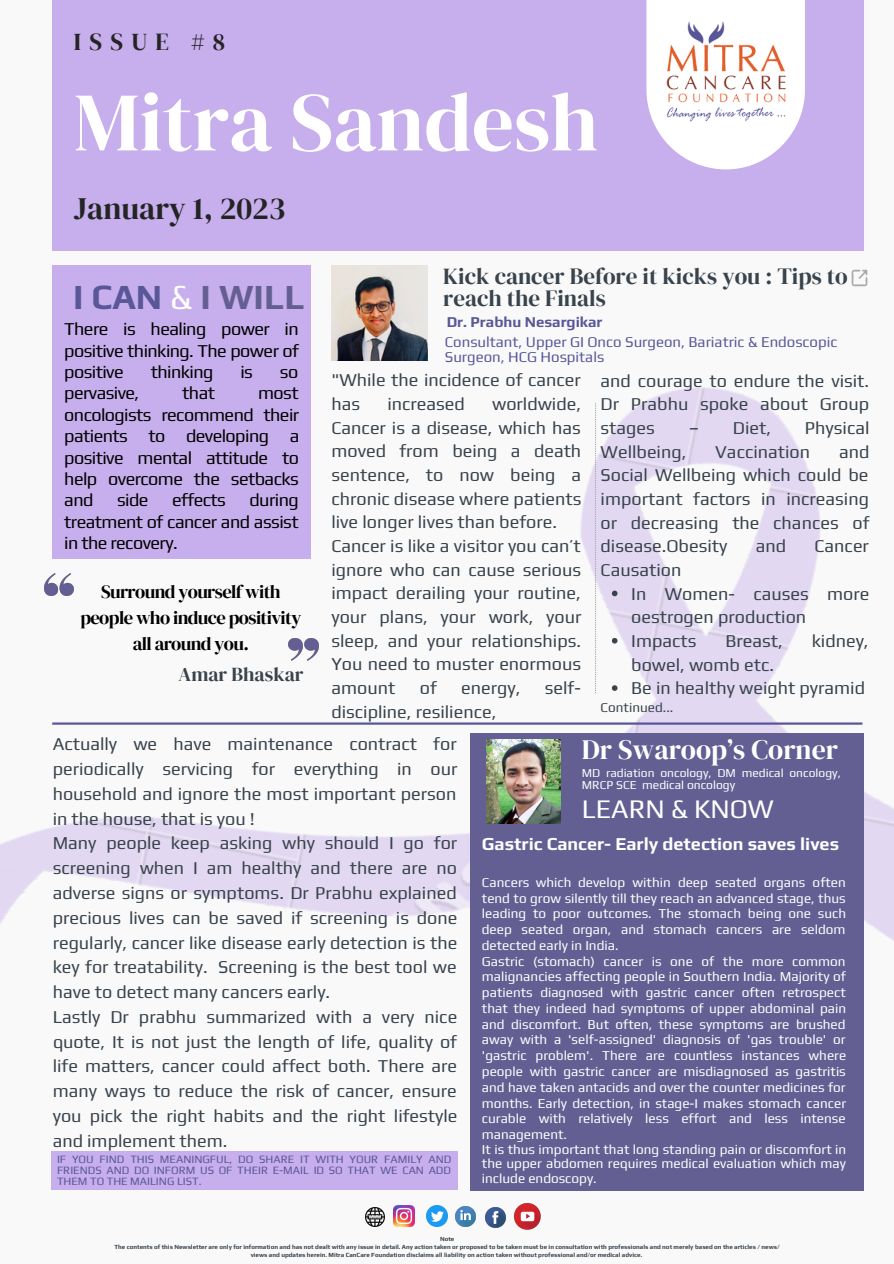
<style>
.page{position:relative;width:894px;height:1264px;background:#fff}
.page>*{position:absolute;margin:0;border:0;box-sizing:border-box;transform-origin:0 0}
.t1{font:82.95px "DM Serif Display";color:#fff}
.t2{font:700 35.1px "Play";color:#645f93}
.t3{font:31.2px "DM Serif Display";color:#232424}
.t4{font:27.75px "DM Serif Display";color:#fff}
.t5{font:26.7px "Play";color:#fff}
.t6{font:24.3px "DM Serif Display";letter-spacing:.34em;color:#232424}
.t7{font:23.1px/22.5px "DM Serif Display";color:#39434c}
.t8{font:19.65px "DM Serif Display";color:#39434c}
.t9{font:18.6px/26px "DM Serif Display";letter-spacing:-.03em;color:#000;text-align:center}
.t10{font:18px/23.7px "Play";color:#39434c}
.t11{font:18px/21.5px "Play";letter-spacing:-.03em;color:#000;text-align:justify}
.t12{font:700 18px "Play";color:#fff}
.t13{font:15px/14.7px "Play";color:#595798}
.t14{font:700 15px "Play";color:#595798}
.t15{font:13.5px/15.6px "Play";color:#fff}
.t16{font:13.5px "Play";color:#39434c}
.t17{font:12px/12px "Play";color:#fff}
.t18{font:11.1px/11.1px "Play";color:#595798;text-align:justify}
.t19{font:700 6.15px/8.2px "Play";color:#39434c;text-align:center}
.s1{color:#595798}
.s2{font-weight:400;color:#fff}
</style>
<div class="page">
<div style="left:0;top:0;width:893px;height:1263px;background:#f9f9f9"></div>
<div style="left:52px;top:0;width:810px;height:251px;background:#c7aeec"></div>
<img style="left:0;top:334px;width:893px;height:893px">
<div style="left:470px;top:733px;width:393px;height:457px;background:#645f93"></div>
<div style="left:53px;top:265px;width:257px;height:293px;background:#c7aeec"></div>
<svg style="left:646px;top:0;width:158px;height:169px"></svg>
<img style="left:657px;top:4px;width:136px;height:136px">
<div style="left:51px;top:1151px;width:406px;height:38px;background:#c7aeec"></div>
<img style="left:289px;top:638px;width:29px;height:23px">
<img style="left:44px;top:573px;width:30px;height:22px">
<img style="left:485px;top:1207px;width:21px;height:21px">
<img style="left:455px;top:1206px;width:22px;height:21px">
<img style="left:426px;top:1204px;width:21px;height:22px">
<img style="left:393px;top:1204px;width:21px;height:22px">
<img style="left:365px;top:1207px;width:19px;height:19px">
<img style="left:514px;top:1203px;width:27px;height:27px">
<svg style="left:594px;top:403px;width:2px;height:290px"></svg>
<img style="left:851px;top:269px;width:17px;height:18px">
<img style="left:331px;top:265px;width:96px;height:95px">
<hr style="left:52px;top:722px;width:810px;height:2px;background:#595798">
<img style="left:486px;top:739px;width:74px;height:84px">
<svg style="left:611px;top:590px;width:6px;height:6px"></svg>
<svg style="left:611px;top:638px;width:6px;height:5px"></svg>
<svg style="left:611px;top:685px;width:6px;height:6px"></svg>
<h3 class="t6" style="left:74px;top:25px;width:153px">ISSUE #8</h3>
<h1 class="t1" style="left:74px;top:64px;width:526px">Mitra Sandesh</h1>
<h3 class="t3" style="left:74px;top:186px;width:213px">January 1, 2023</h3>
<h2 class="t2" style="left:73px;top:276px;width:233px"><span class="s1">I CAN</span> <span class="s2">&amp;</span> I WILL</h2>
<p class="t11" style="left:64px;top:318px;width:236px">There is healing power in positive thinking. The power of positive</p>
<p class="t11" style="left:151px;top:361px;width:64px">thinking</p>
<p class="t11" style="left:240px;top:361px;width:14px">is</p>
<p class="t11" style="left:280px;top:361px;width:20px">so</p>
<p class="t11" style="left:64px;top:382px;width:76px">pervasive,</p>
<p class="t11" style="left:182px;top:382px;width:34px">that</p>
<p class="t11" style="left:64px;top:382px;width:236px;text-indent:194px">most oncologists recommend their patients to developing a positive mental attitude to help overcome the setbacks and</p>
<p class="t11" style="left:117px;top:489px;width:33px">side</p>
<p class="t11" style="left:172px;top:489px;width:55px">effects</p>
<p class="t11" style="left:64px;top:489px;width:236px;text-indent:185px">during treatment of cancer and assist in the recovery.</p>
<p class="t9" style="left:80px;top:578px;width:222px">Surround yourself with people who induce positivity all around you.</p>
<p class="t8" style="left:178px;top:660px;width:126px">Amar Bhaskar</p>
<p class="t7" style="left:443px;top:264px;width:406px">Kick cancer Before it kicks you : Tips to reach the Finals</p>
<p class="t14" style="left:446px;top:313px;width:157px">Dr. Prabhu Nesargikar</p>
<p class="t13" style="left:444px;top:334px;width:394px">Consultant, Upper GI Onco Surgeon, Bariatric &amp; Endoscopic<br>Surgeon, HCG Hospitals</p>
<p class="t10" style="left:331px;top:368px;width:251px">"While the incidence of cancer has</p>
<p class="t10" style="left:331px;top:392px;width:251px;text-indent:161px">worldwide,<br>Cancer is a disease, which has moved from being a death sentence, to now being a chronic disease where patients live longer lives than before.<br>Cancer is like a visitor you can’t ignore who can cause serious impact derailing your routine, your plans, your work, your sleep, and your relationships.<br>You need to muster enormous amount</p>
<p class="t10" style="left:387px;top:392px;width:79px">increased</p>
<p class="t10" style="left:419px;top:675px;width:19px">of</p>
<p class="t10" style="left:461px;top:675px;width:61px">energy,</p>
<p class="t10" style="left:544px;top:675px;width:38px">self-</p>
<p class="t10" style="left:331px;top:699px;width:166px">discipline, resilience,</p>
<p class="t10" style="left:600px;top:368px;width:270px;text-align:justify">and courage to endure the visit.<br>Dr Prabhu spoke about Group stages</p>
<p class="t10" style="left:688px;top:416px;width:84px">– Diet,</p>
<p class="t10" style="left:804px;top:416px;width:66px">Physical</p>
<p class="t10" style="left:600px;top:439px;width:87px">Wellbeing,</p>
<p class="t10" style="left:715px;top:439px;width:96px">Vaccination</p>
<p class="t10" style="left:600px;top:439px;width:270px;text-align:justify;text-indent:238px">and Social Wellbeing which could be important factors in increasing or decreasing the chances of disease.Obesity</p>
<p class="t10" style="left:755px;top:534px;width:32px">and</p>
<p class="t10" style="left:814px;top:534px;width:56px">Cancer</p>
<p class="t10" style="left:600px;top:557px;width:82px">Causation</p>
<p class="t10" style="left:631px;top:581px;width:240px">In Women- causes more oestrogen production<br>Impacts</p>
<p class="t10" style="left:725px;top:628px;width:59px">Breast,</p>
<p class="t10" style="left:811px;top:628px;width:58px">kidney,</p>
<p class="t10" style="left:631px;top:652px;width:235px">bowel, womb etc.<br>Be in healthy weight pyramid</p>
<p class="t16" style="left:600px;top:699px;width:74px">Continued...</p>
<p class="t10" style="left:53px;top:731px;width:406px;line-height:24.8px">Actually we have maintenance contract for periodically servicing for everything in our household and ignore the most important person in the house, that is you !<br>Many people keep asking why should I go for screening when I am healthy and there are no adverse signs or symptoms. Dr Prabhu explained precious lives can be saved if screening is done regularly, cancer like disease early detection is the key for treatability. Screening is the best tool we have to detect many cancers early.<br>Lastly Dr prabhu summarized with a very nice quote, It is not just the length of life, quality of life matters, cancer could affect both. There are many ways to reduce the risk of cancer, ensure you pick the right habits and the right lifestyle and implement them.</p>
<p class="t18" style="left:57px;top:1153px;width:396px">IF YOU FIND THIS MEANINGFUL, DO SHARE IT WITH YOUR FAMILY AND FRIENDS AND DO INFORM US OF THEIR E-MAIL ID SO THAT WE CAN ADD THEM TO THE MAILING LIST.</p>
<h3 class="t4" style="left:581px;top:730px;width:257px">Dr Swaroop’s Corner</h3>
<h3 class="t5" style="left:581px;top:793px;width:193px">LEARN &amp; KNOW</h3>
<p class="t12" style="left:481px;top:832px;width:358px">Gastric Cancer- Early detection saves lives</p>
<p class="t15" style="left:481px;top:874px;width:366px">Cancers which develop within deep seated organs often tend to grow silently till they reach an advanced stage, thus leading to poor outcomes. The stomach being one such deep seated organ, and stomach cancers are seldom detected early in India.<br>Gastric (stomach) cancer is one of the more common malignancies affecting people in Southern India. Majority of patients diagnosed with gastric cancer often retrospect that they indeed had symptoms of upper abdominal pain and discomfort. But often, these symptoms are brushed away with a 'self-assigned' diagnosis of 'gas trouble' or 'gastric problem'. There are countless instances where people with gastric cancer are misdiagnosed as gastritis and have taken antacids and over the counter medicines for months. Early detection, in stage-I makes stomach cancer curable with relatively less effort and less intense management.<br>It is thus important that long standing pain or discomfort in the upper abdomen requires medical evaluation which may include endoscopy.</p>
<p class="t17" style="left:581px;top:767px;width:260px">MD radiation oncology, DM medical oncology,<br>MRCP SCE medical oncology</p>
<p class="t19" style="left:114px;top:1234px;width:666px">Note<br>The contents of this Newsletter are only for information and has not dealt with any issue in detail. Any action taken or proposed to be taken must be in consultation with professionals and not merely based on the articles / news/ views and updates herein. Mitra CanCare Foundation disclaims all liability on action taken without professional and/or medical advice.</p>
</div>
